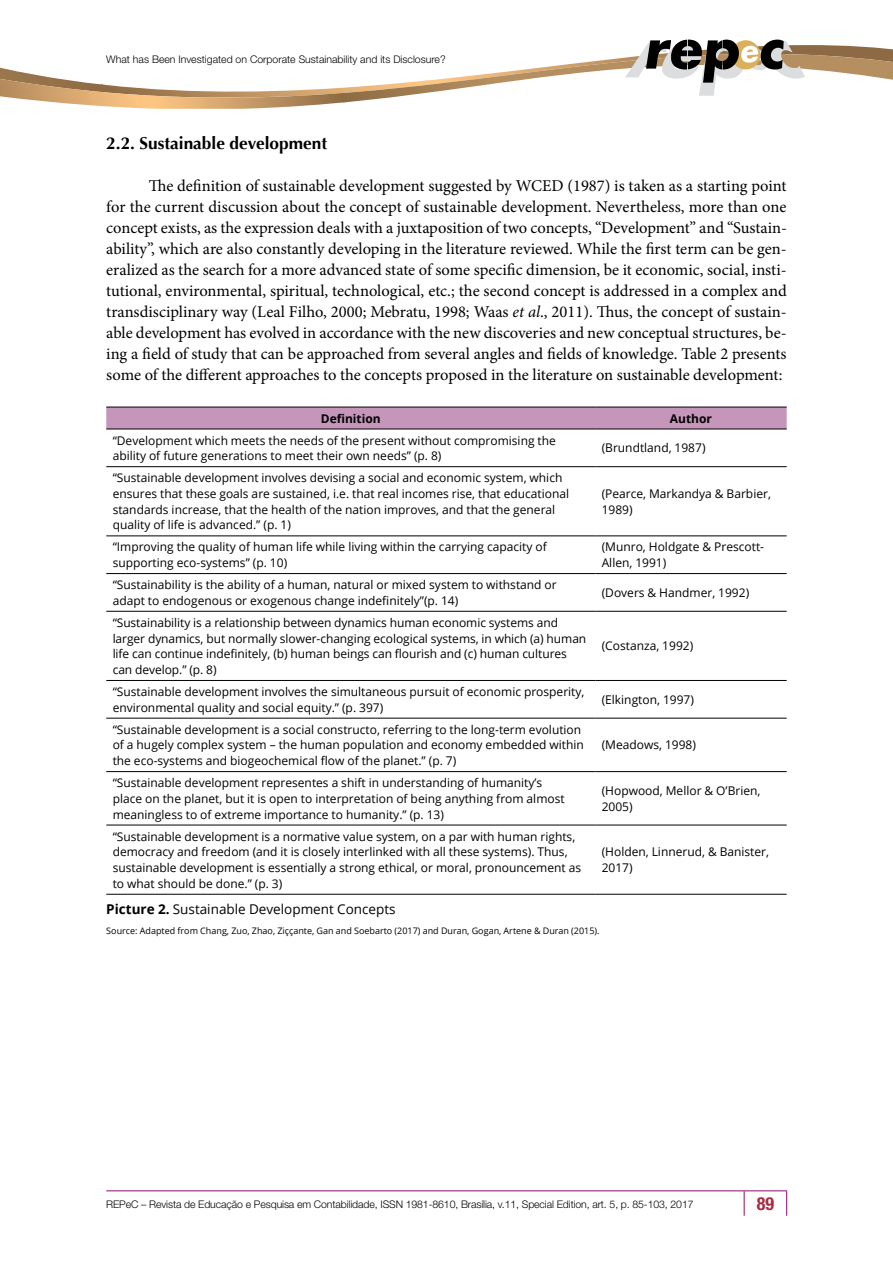
<style>
.page{position:relative;width:893px;height:1263px;background:#fff}
.page>*{position:absolute;margin:0;border:0;box-sizing:border-box;transform-origin:0 0}
.t1{font:700 condensed 18px "Helvetica Neue LT Std";color:#a62b43}
.t2{font:700 17.25px "Optima";color:#000}
.t3{font:16.5px/21px "Minion Pro";letter-spacing:-.005em;color:#000;text-align:justify}
.t4{font:13.5px "Open Sans";color:#000}
.t5{font:12px/15.8px "Open Sans";color:#000}
.t6{font:700 12px "Open Sans";color:#000}
.t7{font:300 10.5px "Helvetica Neue LT Std";letter-spacing:-.01em;color:#000}
.t8{font:9px "Open Sans";color:#000}
.s1{font-style:italic}
.s2{font-weight:700}
</style>
<div class="page">
<svg style="left:805px;top:45px;width:88px;height:5px"></svg>
<svg style="left:0;top:50px;width:893px;height:59px"></svg>
<svg style="left:625px;top:39px;width:180px;height:57px"></svg>
<hr style="left:106px;top:1190px;width:638px;height:1px;background:#900870">
<hr style="left:744px;top:1190px;width:43px;height:1px;background:#900870">
<svg style="left:744px;top:1191px;width:1px;height:25px"></svg>
<svg style="left:786px;top:1191px;width:1px;height:25px"></svg>
<div style="left:106px;top:408px;width:681px;height:21px;background:#c596ba"></div>
<hr style="left:106px;top:466px;width:489px;height:1px;background:#000">
<hr style="left:595px;top:466px;width:192px;height:1px;background:#000">
<hr style="left:106px;top:535px;width:489px;height:1px;background:#000">
<hr style="left:595px;top:535px;width:192px;height:1px;background:#000">
<hr style="left:106px;top:573px;width:489px;height:1px;background:#000">
<hr style="left:595px;top:573px;width:192px;height:1px;background:#000">
<hr style="left:106px;top:611px;width:489px;height:1px;background:#000">
<hr style="left:595px;top:611px;width:192px;height:1px;background:#000">
<hr style="left:106px;top:680px;width:489px;height:1px;background:#000">
<hr style="left:595px;top:680px;width:192px;height:1px;background:#000">
<hr style="left:106px;top:718px;width:489px;height:1px;background:#000">
<hr style="left:595px;top:718px;width:192px;height:1px;background:#000">
<hr style="left:106px;top:771px;width:489px;height:1px;background:#000">
<hr style="left:595px;top:771px;width:192px;height:1px;background:#000">
<hr style="left:106px;top:825px;width:489px;height:1px;background:#000">
<hr style="left:595px;top:825px;width:192px;height:1px;background:#000">
<hr style="left:106px;top:894px;width:489px;height:1px;background:#000">
<hr style="left:595px;top:894px;width:192px;height:1px;background:#000">
<hr style="left:106px;top:407px;width:489px;height:1px;background:#000">
<hr style="left:595px;top:407px;width:192px;height:1px;background:#000">
<hr style="left:106px;top:429px;width:489px;height:1px;background:#000">
<hr style="left:595px;top:429px;width:192px;height:1px;background:#000">
<p class="t7" style="left:106px;top:53px;width:341px">What has Been Investigated on Corporate Sustainability and its Disclosure?</p>
<h2 class="t2" style="left:106px;top:133px;width:222px">2.2. Sustainable development</h2>
<p class="t3" style="left:106px;top:175px;width:682px;text-indent:43px">The definition of sustainable development suggested by WCED (1987) is taken as a starting point for the current discussion about the concept of sustainable development. Nevertheless, more than one concept exists, as the expression deals with a juxtaposition of two concepts, “Development” and “Sustain&shy;ability”, which are also constantly developing in the literature reviewed. While the first term can be gen&shy;eralized as the search for a more advanced state of some specific dimension, be it economic, social, insti&shy;tutional, environmental, spiritual, technological, etc.; the second concept is addressed in a complex and transdisciplinary way (Leal Filho, 2000; Mebratu, 1998; Waas <span class="s1">et al</span>., 2011). Thus, the concept of sustain&shy;able development has evolved in accordance with the new discoveries and new conceptual structures, be&shy;ing a field of study that can be approached from several angles and fields of knowledge. Table 2 presents some of the different approaches to the concepts proposed in the literature on sustainable development:</p>
<p class="t6" style="left:321px;top:410px;width:61px">Definition</p>
<p class="t6" style="left:670px;top:410px;width:44px">Author</p>
<p class="t5" style="left:113px;top:432px;width:445px">“Development which meets the needs of the present without compromising the ability of future generations to meet their own needs” (p. 8)</p>
<p class="t5" style="left:602px;top:440px;width:105px">(Brundtland, 1987)</p>
<p class="t5" style="left:113px;top:470px;width:458px">“Sustainable development involves devising a social and economic system, which ensures that these goals are sustained, i.e. that real incomes rise, that educational standards increase, that the health of the nation improves, and that the general quality of life is advanced.” (p. 1)</p>
<p class="t5" style="left:602px;top:485px;width:171px">(Pearce, Markandya &amp; Barbier,<br>1989)</p>
<p class="t5" style="left:113px;top:539px;width:436px">“Improving the quality of human life while living within the carrying capacity of supporting eco-systems” (p. 10)</p>
<p class="t5" style="left:602px;top:539px;width:164px">(Munro, Holdgate &amp; Prescott-<br>Allen, 1991)</p>
<p class="t5" style="left:113px;top:576px;width:446px">“Sustainability is the ability of a human, natural or mixed system to withstand or adapt to endogenous or exogenous change indefinitely”(p. 14)</p>
<p class="t5" style="left:602px;top:584px;width:149px">(Dovers &amp; Handmer, 1992)</p>
<p class="t5" style="left:113px;top:614px;width:475px">“Sustainability is a relationship between dynamics human economic systems and larger dynamics, but normally slower-changing ecological systems, in which (a) human life can continue indefinitely, (b) human beings can flourish and (c) human cultures can develop.” (p. 8)</p>
<p class="t5" style="left:602px;top:638px;width:93px">(Costanza, 1992)</p>
<p class="t5" style="left:113px;top:683px;width:473px">“Sustainable development involves the simultaneous pursuit of economic prosperity, environmental quality and social equity.” (p. 397)</p>
<p class="t5" style="left:602px;top:691px;width:94px">(Elkington, 1997)</p>
<p class="t5" style="left:113px;top:721px;width:473px">“Sustainable development is a social constructo, referring to the long-term evolution of a hugely complex system – the human population and economy embedded within the eco-systems and biogeochemical flow of the planet.” (p. 7)</p>
<p class="t5" style="left:602px;top:737px;width:96px">(Meadows, 1998)</p>
<p class="t5" style="left:113px;top:774px;width:453px">“Sustainable development representes a shift in understanding of humanity’s place on the planet, but it is open to interpretation of being anything from almost meaningless to of extreme importance to humanity.” (p. 13)</p>
<p class="t5" style="left:602px;top:782px;width:160px">(Hopwood, Mellor &amp; O’Brien,<br>2005)</p>
<p class="t5" style="left:113px;top:828px;width:470px">“Sustainable development is a normative value system, on a par with human rights, democracy and freedom (and it is closely interlinked with all these systems). Thus, sustainable development is essentially a strong ethical, or moral, pronouncement as to what should be done.” (p. 3)</p>
<p class="t5" style="left:602px;top:844px;width:169px">(Holden, Linnerud, &amp; Banister,<br>2017)</p>
<p class="t4" style="left:106px;top:899px;width:291px"><span class="s2">Picture 2.</span> Sustainable Development Concepts</p>
<p class="t8" style="left:106px;top:925px;width:495px">Source: Adapted from Chang, Zuo, Zhao, Ziççante, Gan and Soebarto (2017) and Duran, Gogan, Artene &amp; Duran (2015).</p>
<p class="t7" style="left:106px;top:1197px;width:589px">REPeC – Revista de Educação e Pesquisa em Contabilidade, ISSN 1981-8610, Brasília, v.11, Special Edition, art. 5, p. 85-103, 2017</p>
<h1 class="t1" style="left:757px;top:1192px;width:19px">89</h1>
</div>
